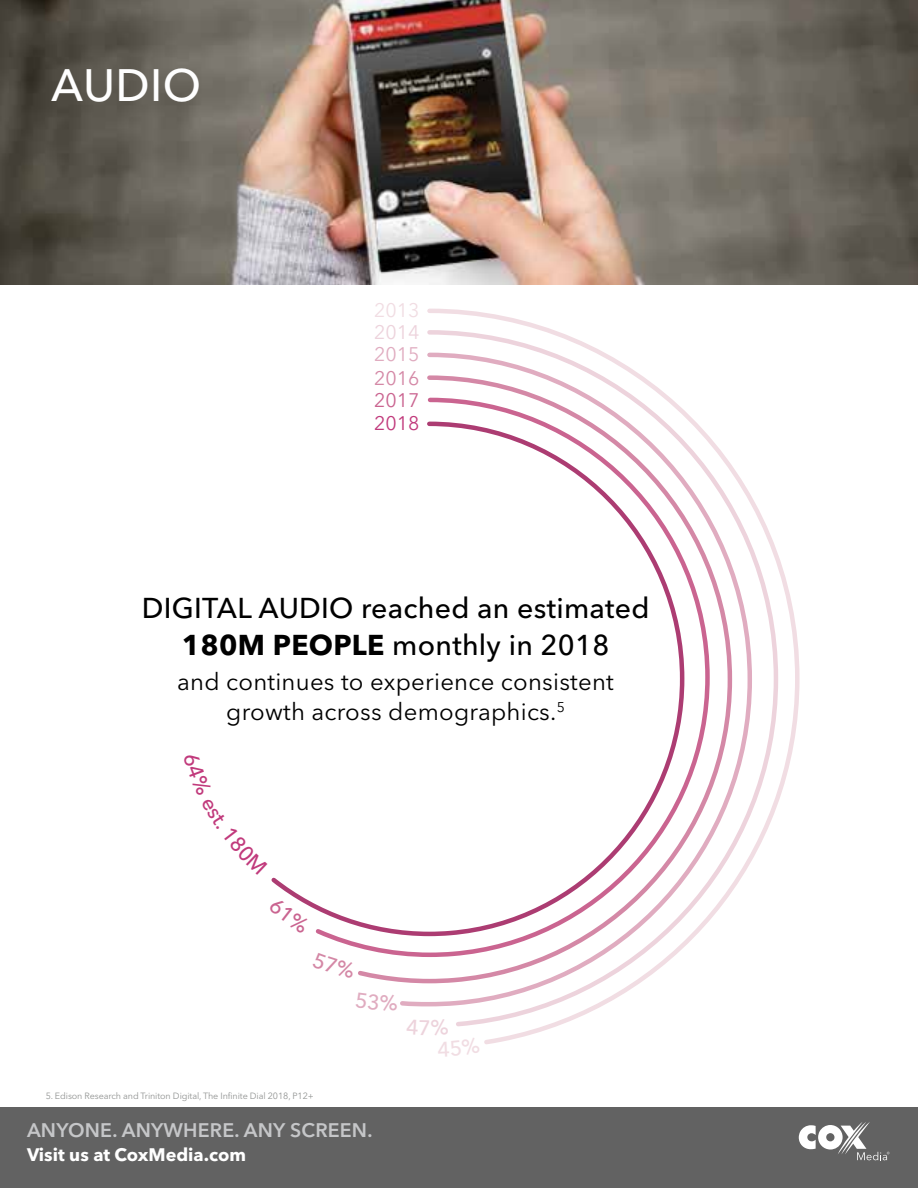
<style>
.page{position:relative;width:918px;height:1188px;background:#fff}
.page>*{position:absolute;margin:0;border:0;box-sizing:border-box;transform-origin:0 0}
.t1{font:500 45px "Avenir Next LT Pro";letter-spacing:.01em;color:#fefefe}
.t2{font:500 28.5px/37.5px "Avenir Next LT Pro";letter-spacing:.01em;color:#000;text-align:center}
.t3{font:24px/30px "Avenir Next LT Pro";letter-spacing:.01em;color:#000;text-align:center}
.t4{font:600 19.5px "Avenir Next LT Pro";letter-spacing:.01em;color:#c5c6c8}
.t5{font:19.5px "Avenir Next LT Pro";color:#f1dde3}
.t6{font:19.5px "Avenir Next LT Pro";color:#edd3dc}
.t7{font:19.5px "Avenir Next LT Pro";color:#e0acc0}
.t8{font:19.5px "Avenir Next LT Pro";color:#d488a6}
.t9{font:19.5px "Avenir Next LT Pro";color:#ca6490}
.t10{font:19.5px "Avenir Next LT Pro";color:#c13a7c}
.t11{font:700 18px "Avenir Next LT Pro";color:#fff}
.t12{font:9px "Avenir Next LT Pro";letter-spacing:-.01em;color:#919392}
.s1{font-weight:700}
</style>
<div class="page">
<div style="left:0;top:1107px;width:918px;height:81px;background:#626262"></div>
<svg style="left:799px;top:1122px;width:91px;height:38px"></svg>
<img style="left:0;top:0;width:918px;height:284px">
<svg style="left:312px;top:902px;width:113px;height:55px"></svg>
<svg style="left:425px;top:308px;width:375px;height:736px"></svg>
<svg style="left:294px;top:897px;width:16px;height:10px"></svg>
<svg style="left:312px;top:952px;width:43px;height:5px"></svg>
<svg style="left:425px;top:1019px;width:55px;height:25px"></svg>
<h1 class="t1" style="left:51px;top:58px;width:151px">AUDIO</h1>
<p class="t5" style="left:374px;top:299px;width:47px">2013</p>
<p class="t6" style="left:374px;top:321px;width:47px">2014</p>
<p class="t7" style="left:374px;top:343px;width:47px">2015</p>
<p class="t8" style="left:374px;top:366px;width:47px">2016</p>
<p class="t9" style="left:374px;top:388px;width:47px">2017</p>
<p class="t10" style="left:374px;top:412px;width:47px">2018</p>
<p class="t2" style="left:142px;top:589px;width:509px">DIGITAL AUDIO reached an estimated<br><span class="s1">180M PEOPLE</span> monthly in 2018</p>
<p class="t3" style="left:177px;top:667px;width:438px">and continues to experience consistent growth across demographics.<sup>5</sup></p>
<p class="t12" style="left:46px;top:1091px;width:270px">5. Edison Research and Triniton Digital, The Infinite Dial 2018, P12+</p>
<p class="t4" style="left:27px;top:1119px;width:347px">ANYONE. ANYWHERE. ANY SCREEN.</p>
<p class="t11" style="left:27px;top:1144px;width:221px">Visit us at CoxMedia.com</p>
</div>
